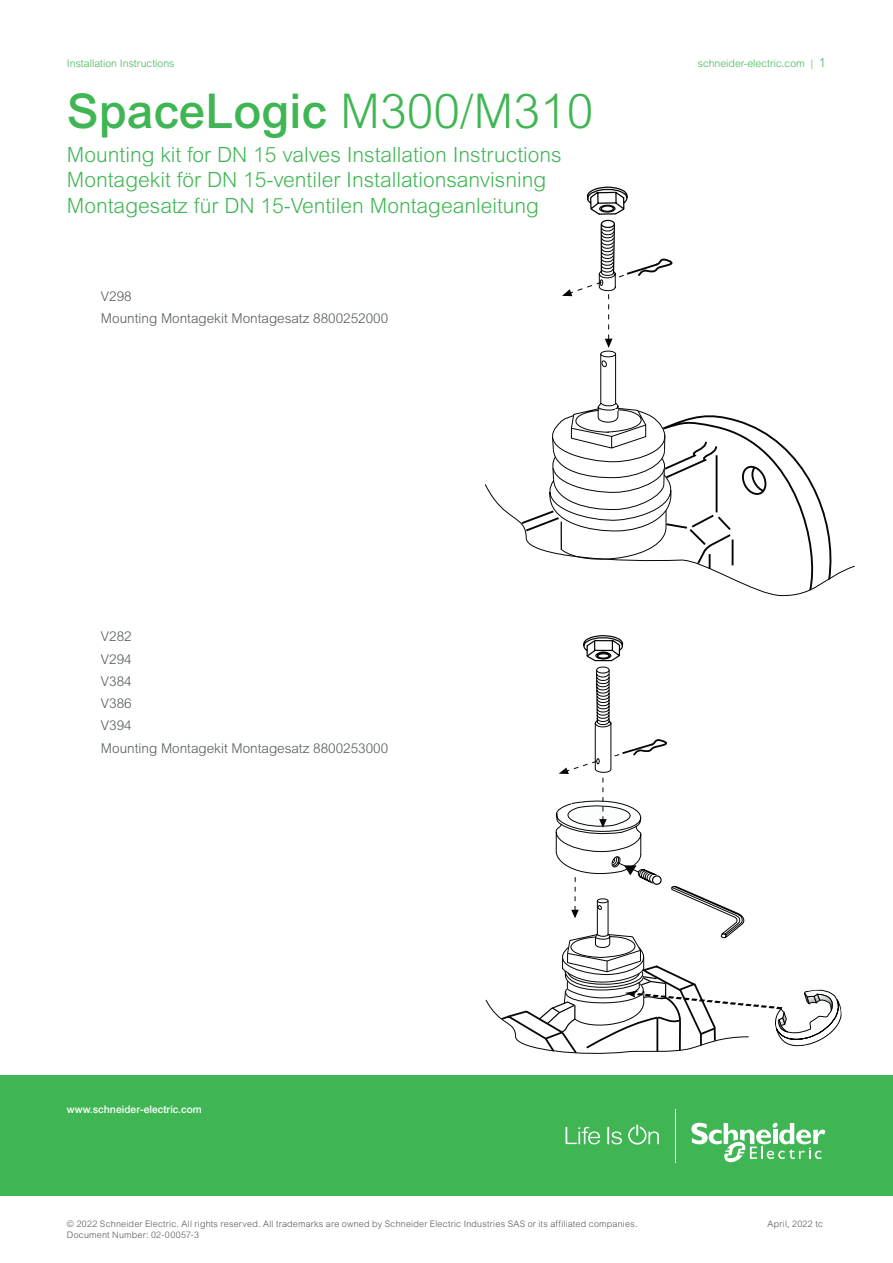
<style>
.page{position:relative;width:893px;height:1263px;background:#fff}
.page>*{position:absolute;margin:0;border:0;box-sizing:border-box;transform-origin:0 0}
.t1{font:500 48px "Arial MT Std";color:#3fb653}
.t2{font:300 21px/25.2px "Arial MT Std";color:#3fb653}
.Body_Copy_Style{font:300 13.5px "Arial MT Std";color:#545959}
.t3{font:300 10.5px "Arial MT Std";color:#3fb653}
.t4{font:500 10.5px "Arial MT Std";color:#fff}
.t5{font:300 9px "Arial MT Std";letter-spacing:.02em;color:#545959}
.s1{font-size:12.75px}
.s2{font-weight:300}
</style>
<div class="page">
<div style="left:0;top:1076px;width:893px;height:120px;background:#3fb653"></div>
<svg style="left:565px;top:1127px;width:35px;height:17px"></svg>
<svg style="left:607px;top:1127px;width:15px;height:17px"></svg>
<svg style="left:628px;top:1125px;width:31px;height:19px"></svg>
<svg style="left:691px;top:1122px;width:134px;height:41px"></svg>
<hr style="left:675px;top:1109px;width:1px;height:54px;background:#fff">
<svg style="left:484px;top:223px;width:371px;height:373px"></svg>
<svg style="left:586px;top:186px;width:42px;height:29px"></svg>
<div style="left:599px;top:205px;width:17px;height:8px;border:1px solid #040505;border-radius:50%"></div>
<div style="left:601px;top:220px;width:14px;height:8px;border:1px solid #040505;border-radius:50%"></div>
<svg style="left:485px;top:635px;width:357px;height:419px"></svg>
<div style="left:596px;top:667px;width:13px;height:6px;border:1px solid #040505;border-radius:50%"></div>
<p class="t3" style="left:67px;top:57px;width:109px">Installation Instructions</p>
<p class="t3" style="left:698px;top:57px;width:130px">schneider-electric.com | <span class="s1">1</span></p>
<h1 class="t1" style="left:67px;top:83px;width:528px">SpaceLogic <span class="s2">M300/M310</span></h1>
<h2 class="t2" style="left:67px;top:142px;width:496px">Mounting kit for DN 15 valves Installation Instructions<br>Montagekit för DN 15-ventiler Installationsanvisning<br>Montagesatz für DN 15-Ventilen Montageanleitung</h2>
<p class="Body_Copy_Style" style="left:101px;top:289px;width:32px">V298</p>
<p class="Body_Copy_Style" style="left:101px;top:311px;width:289px">Mounting Montagekit Montagesatz 8800252000</p>
<p class="Body_Copy_Style" style="left:101px;top:629px;width:32px">V282</p>
<p class="Body_Copy_Style" style="left:101px;top:651px;width:32px">V294</p>
<p class="Body_Copy_Style" style="left:101px;top:673px;width:32px">V384</p>
<p class="Body_Copy_Style" style="left:101px;top:696px;width:32px">V386</p>
<p class="Body_Copy_Style" style="left:101px;top:718px;width:32px">V394</p>
<p class="Body_Copy_Style" style="left:101px;top:740px;width:289px">Mounting Montagekit Montagesatz 8800253000</p>
<p class="t4" style="left:67px;top:1103px;width:136px">www.schneider-electric.com</p>
<p class="t5" style="left:67px;top:1219px;width:572px">© 2022 Schneider Electric. All rights reserved. All trademarks are owned by Schneider Electric Industries SAS or its affiliated companies.</p>
<p class="t5" style="left:767px;top:1219px;width:57px">April, 2022 tc</p>
<p class="t5" style="left:67px;top:1229px;width:134px">Document Number: 02-00057-3</p>
</div>
